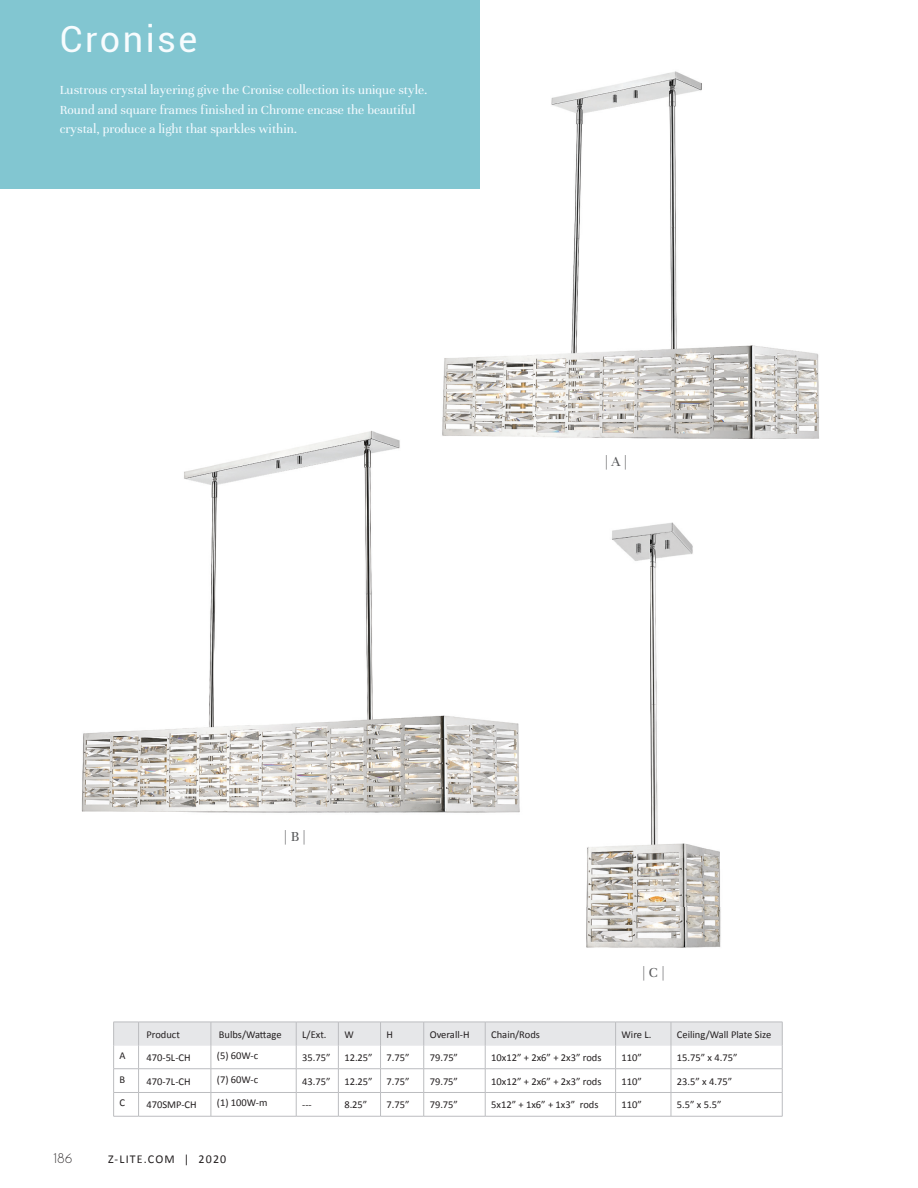
<style>
.page{position:relative;width:918px;height:1188px;background:#fff}
.page>*{position:absolute;margin:0;border:0;box-sizing:border-box;transform-origin:0 0}
.t1{font:36px "Roboto";letter-spacing:.07em;color:#f7fcfe}
.t2{font:15px "Unna";color:#57585a}
.t3{font:300 15px "Josefin Sans Std";color:#231f20}
.t4{font:13.5px/19.5px "Unna";color:#f3fafe}
.t5{font:12px "Calibri";letter-spacing:.1em;color:#231f20}
.t6{font:10.5px "Calibri";color:#231f20}
</style>
<div class="page">
<img style="left:444px;top:71px;width:375px;height:288px">
<img style="left:442px;top:359px;width:86px;height:58px">
<img style="left:528px;top:359px;width:291px;height:80px">
<img style="left:81px;top:430px;width:439px;height:383px">
<img style="left:430px;top:417px;width:107px;height:44px">
<svg style="left:113px;top:1022px;width:670px;height:95px"></svg>
<img style="left:586px;top:522px;width:135px;height:426px">
<div style="left:0;top:0;width:480px;height:189px;background:#82c6d1"></div>
<h1 class="t1" style="left:60px;top:14px;width:139px">Cronise</h1>
<p class="t4" style="left:60px;top:81px;width:369px">Lustrous crystal layering give the Cronise collection its unique style.<br>Round and square frames finished in Chrome encase the beautiful crystal, produce a light that sparkles within.</p>
<h2 class="t2" style="left:284px;top:829px;width:24px">| B |</h2>
<h2 class="t2" style="left:605px;top:453px;width:24px">| A |</h2>
<h2 class="t2" style="left:642px;top:964px;width:24px">| C |</h2>
<p class="t6" style="left:146px;top:1028px;width:35px">Product</p>
<p class="t6" style="left:219px;top:1028px;width:64px">Bulbs/Wattage</p>
<p class="t6" style="left:302px;top:1028px;width:26px">L/Ext.</p>
<p class="t6" style="left:344px;top:1028px;width:11px">W</p>
<p class="t6" style="left:387px;top:1028px;width:8px">H</p>
<p class="t6" style="left:430px;top:1028px;width:41px">Overall-H</p>
<p class="t6" style="left:491px;top:1028px;width:50px">Chain/Rods</p>
<p class="t6" style="left:622px;top:1028px;width:31px">Wire L.</p>
<p class="t6" style="left:677px;top:1028px;width:96px">Ceiling/Wall Plate Size</p>
<p class="t6" style="left:120px;top:1049px;width:8px">A</p>
<p class="t6" style="left:146px;top:1051px;width:46px">470-5L-CH</p>
<p class="t6" style="left:217px;top:1049px;width:43px">(5) 60W-c</p>
<p class="t6" style="left:302px;top:1051px;width:30px">35.75”</p>
<p class="t6" style="left:344px;top:1051px;width:30px">12.25”</p>
<p class="t6" style="left:387px;top:1051px;width:25px">7.75”</p>
<p class="t6" style="left:430px;top:1051px;width:30px">79.75”</p>
<p class="t6" style="left:491px;top:1051px;width:112px">10x12” + 2x6” + 2x3” rods</p>
<p class="t6" style="left:622px;top:1051px;width:22px">110”</p>
<p class="t6" style="left:677px;top:1051px;width:62px">15.75” x 4.75”</p>
<p class="t6" style="left:120px;top:1072px;width:7px">B</p>
<p class="t6" style="left:146px;top:1074px;width:46px">470-7L-CH</p>
<p class="t6" style="left:217px;top:1072px;width:43px">(7) 60W-c</p>
<p class="t6" style="left:302px;top:1074px;width:30px">43.75”</p>
<p class="t6" style="left:344px;top:1074px;width:30px">12.25”</p>
<p class="t6" style="left:387px;top:1074px;width:25px">7.75”</p>
<p class="t6" style="left:430px;top:1074px;width:30px">79.75”</p>
<p class="t6" style="left:491px;top:1074px;width:112px">10x12” + 2x6” + 2x3” rods</p>
<p class="t6" style="left:622px;top:1074px;width:22px">110”</p>
<p class="t6" style="left:677px;top:1074px;width:57px">23.5” x 4.75”</p>
<p class="t6" style="left:120px;top:1096px;width:7px">C</p>
<p class="t6" style="left:146px;top:1098px;width:52px">470SMP-CH</p>
<p class="t6" style="left:217px;top:1096px;width:52px">(1) 100W-m</p>
<p class="t6" style="left:302px;top:1098px;width:11px">---</p>
<p class="t6" style="left:344px;top:1098px;width:25px">8.25”</p>
<p class="t6" style="left:387px;top:1098px;width:25px">7.75”</p>
<p class="t6" style="left:430px;top:1098px;width:30px">79.75”</p>
<p class="t6" style="left:491px;top:1098px;width:109px">5x12” + 1x6” + 1x3” rods</p>
<p class="t6" style="left:622px;top:1098px;width:22px">110”</p>
<p class="t6" style="left:677px;top:1098px;width:46px">5.5” x 5.5”</p>
<h2 class="t3" style="left:53px;top:1148px;width:21px">186</h2>
<p class="t5" style="left:108px;top:1152px;width:120px">Z-LITE.COM | 2020</p>
</div>
